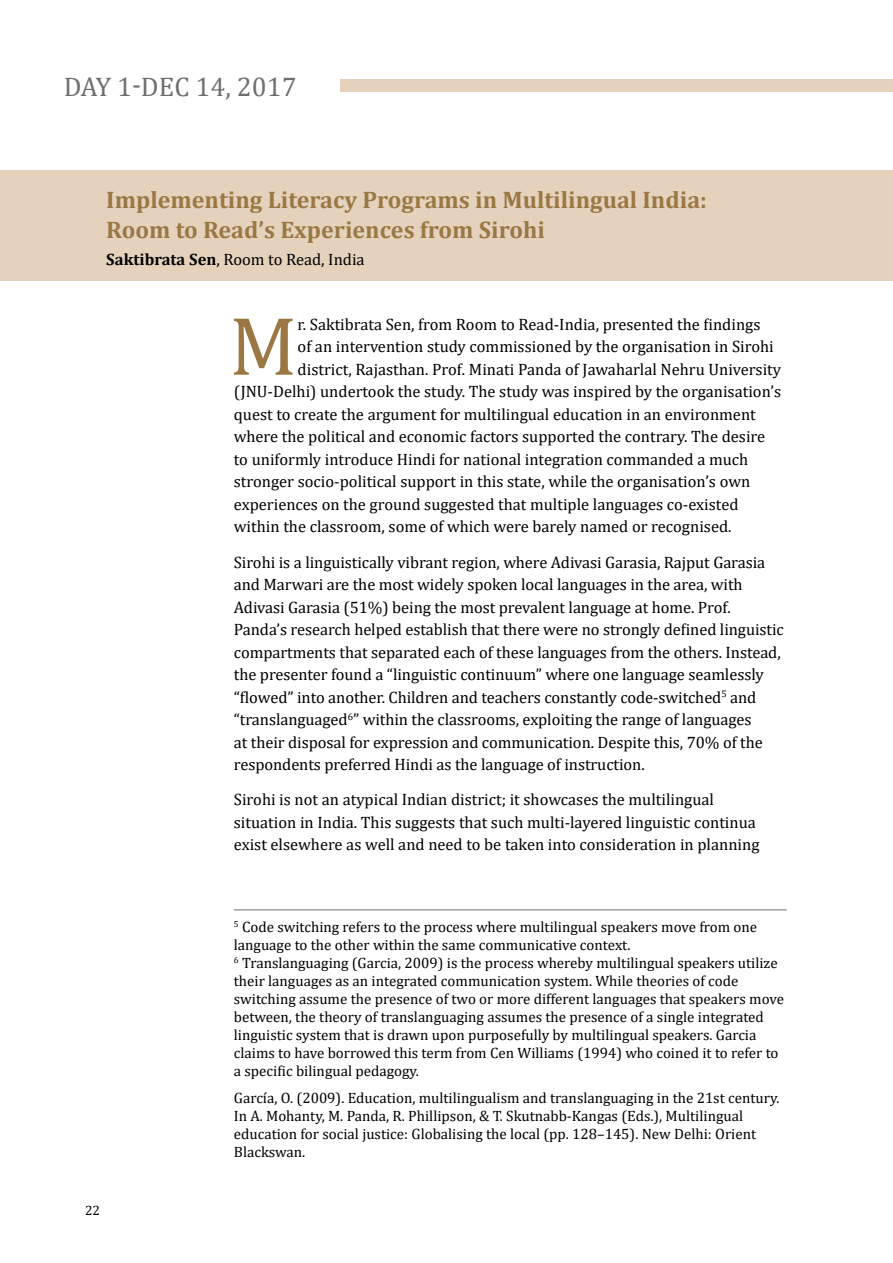
<style>
.page{position:relative;width:893px;height:1263px;background:#fff}
.page>*{position:absolute;margin:0;border:0;box-sizing:border-box;transform-origin:0 0}
.t1{font:84px "Cambria";color:#9a7743}
.t2{font:27px "Cambria";color:#6d6e71}
.t3{font:700 24px/30px "Cambria";color:#9a7743}
.t4{font:16.5px/22.5px "Cambria";letter-spacing:-.005em;color:#000}
.t5{font:15px/18px "Cambria";color:#000}
.t6{font:13.5px "Cambria";color:#000}
.s1{font-weight:700}
</style>
<div class="page">
<div style="left:340px;top:79px;width:553px;height:12px;background:#e4d2bc"></div>
<div style="left:0;top:170px;width:893px;height:111px;background:#e4d2bc"></div>
<hr style="left:234px;top:909px;width:553px;height:1px;background:#6d6e71">
<h2 class="t2" style="left:64px;top:70px;width:234px">DAY 1-DEC 14, 2017</h2>
<p class="t3" style="left:106px;top:184px;width:602px">Implementing Literacy Programs in Multilingual India:<br>Room to Read’s Experiences from Sirohi</p>
<p class="t4" style="left:106px;top:248px;width:260px"><span class="s1">Saktibrata Sen</span>, Room to Read, India</p>
<p class="t1" style="left:229px;top:297px;width:70px">M</p>
<p class="t4" style="left:298px;top:313px;width:464px">r. Saktibrata Sen, from Room to Read-India, presented the findings</p>
<p class="t4" style="left:298px;top:335px;width:478px">of an intervention study commissioned by the organisation in Sirohi</p>
<p class="t4" style="left:298px;top:358px;width:485px">district, Rajasthan. Prof. Minati Panda of Jawaharlal Nehru University</p>
<p class="t4" style="left:234px;top:380px;width:549px">(JNU-Delhi) undertook the study. The study was inspired by the organisation’s</p>
<p class="t4" style="left:234px;top:403px;width:523px">quest to create the argument for multilingual education in an environment</p>
<p class="t4" style="left:234px;top:425px;width:533px">where the political and economic factors supported the contrary. The desire</p>
<p class="t4" style="left:234px;top:448px;width:516px">to uniformly introduce Hindi for national integration commanded a much</p>
<p class="t4" style="left:234px;top:470px;width:518px">stronger socio-political support in this state, while the organisation’s own</p>
<p class="t4" style="left:234px;top:493px;width:506px">experiences on the ground suggested that multiple languages co-existed</p>
<p class="t4" style="left:234px;top:515px;width:499px">within the classroom, some of which were barely named or recognised.</p>
<p class="t4" style="left:234px;top:551px;width:551px">Sirohi is a linguistically vibrant region, where Adivasi Garasia, Rajput Garasia and Marwari are the most widely spoken local languages in the area, with Adivasi Garasia (51%) being the most prevalent language at home. Prof.<br>Panda’s research helped establish that there were no strongly defined linguistic compartments that separated each of these languages from the others. Instead, the presenter found a “linguistic continuum” where one language seamlessly “flowed” into another. Children and teachers constantly code-switched<sup>5</sup> and “translanguaged<sup>6</sup>” within the classrooms, exploiting the range of languages<br>at their disposal for expression and communication. Despite this, 70% of the respondents preferred Hindi as the language of instruction.</p>
<p class="t4" style="left:234px;top:788px;width:527px">Sirohi is not an atypical Indian district; it showcases the multilingual situation in India. This suggests that such multi-layered linguistic continua exist elsewhere as well and need to be taken into consideration in planning</p>
<p class="t6" style="left:85px;top:1202px;width:16px">22</p>
<p class="t5" style="left:234px;top:918px;width:552px"><sup>5</sup> Code switching refers to the process where multilingual speakers move from one language to the other within the same communicative context.<br><sup>6</sup> Translanguaging (Garcia, 2009) is the process whereby multilingual speakers utilize their languages as an integrated communication system. While theories of code switching assume the presence of two or more different languages that speakers move between, the theory of translanguaging assumes the presence of a single integrated linguistic system that is drawn upon purposefully by multilingual speakers. Garcia claims to have borrowed this term from Cen Williams (1994) who coined it to refer to a specific bilingual pedagogy.</p>
<p class="t5" style="left:234px;top:1088px;width:547px">García, O. (2009). Education, multilingualism and translanguaging in the 21st century.<br>In A. Mohanty, M. Panda, R. Phillipson, &amp; T. Skutnabb-Kangas (Eds.), Multilingual education for social justice: Globalising the local (pp. 128–145). New Delhi: Orient Blackswan.</p>
</div>
